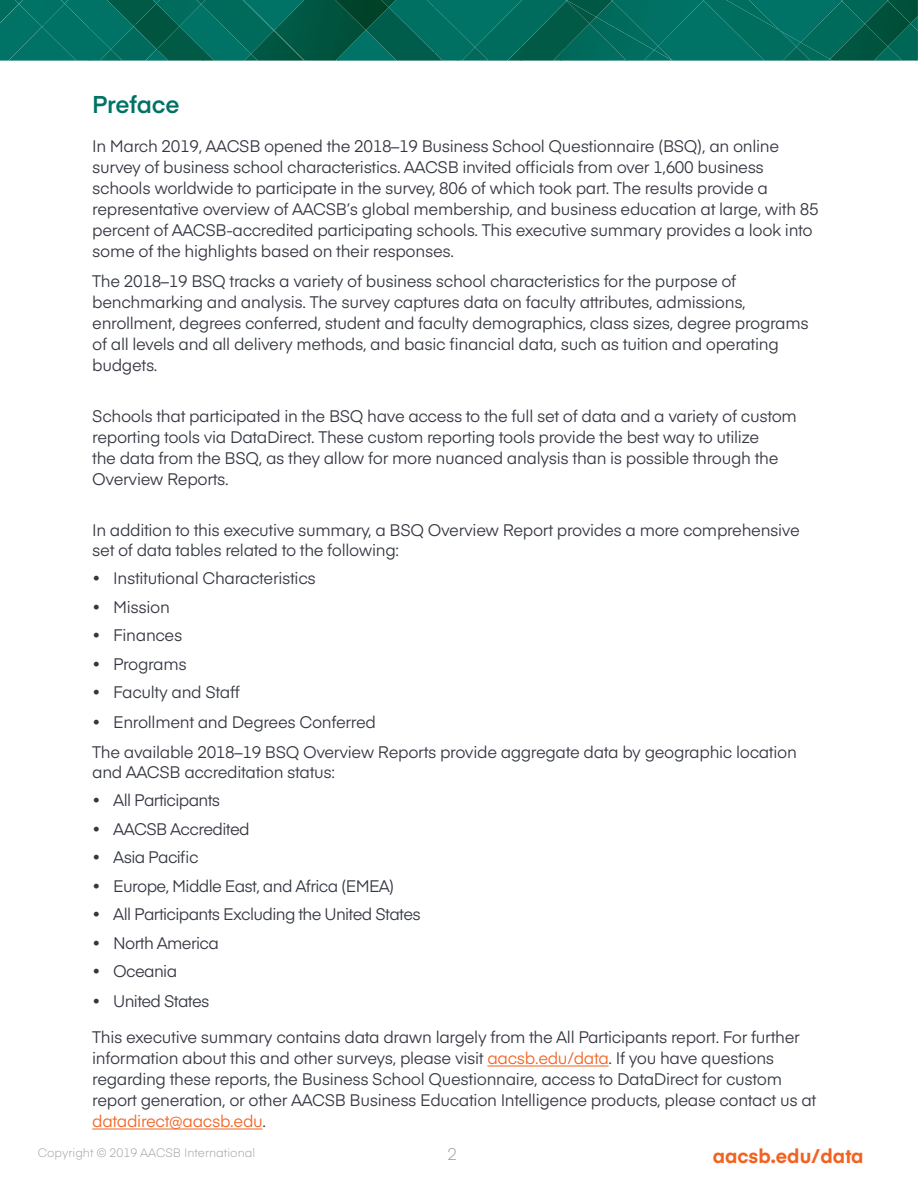
<style>
.page{position:relative;width:918px;height:1188px;background:#fff}
.page>*{position:absolute;margin:0;border:0;box-sizing:border-box;transform-origin:0 0}
.t1{font:600 24px "Eina 03";letter-spacing:-.01em;color:#007366}
.t2{font:700 19.5px "Eina 03";color:#f26322}
.t3{font:16.5px/21px "Eina 03";letter-spacing:-.02em;color:#343741}
.t4{font:16.5px "Eina 03";letter-spacing:-.04em;color:#343741}
.t5{font:300 16.5px "Eina 03";color:#9a9ba0}
.t6{font:300 12px "Eina 03";color:#9a9ba0}
.s1{color:#f26322}
</style>
<div class="page">
<img style="left:902px;top:31px;width:16px;height:30px">
<img style="left:902px;top:1px;width:9px;height:23px">
<svg style="left:911px;top:0;width:7px;height:31px"></svg>
<img style="left:902px;top:24px;width:9px;height:23px">
<svg style="left:74px;top:0;width:828px;height:61px"></svg>
<img style="left:488px;top:52px;width:16px;height:9px">
<img style="left:462px;top:47px;width:26px;height:14px">
<div style="left:0;top:0;width:74px;height:61px;background:#007366"></div>
<img style="left:19px;top:0;width:46px;height:27px">
<img style="left:244px;top:30px;width:30px;height:31px">
<img style="left:251px;top:31px;width:23px;height:30px">
<img style="left:274px;top:0;width:92px;height:61px">
<img style="left:366px;top:0;width:23px;height:30px">
<img style="left:329px;top:0;width:37px;height:30px">
<img style="left:375px;top:0;width:27px;height:7px">
<hr style="left:487px;top:1066px;width:122px;height:1px;background:#f26322">
<hr style="left:92px;top:1129px;width:171px;height:1px;background:#f26322">
<h1 class="t1" style="left:92px;top:86px;width:89px">Preface</h1>
<p class="t3" style="left:92px;top:135px;width:728px">In March 2019, AACSB opened the 2018–19 Business School Questionnaire (BSQ), an online survey of business school characteristics. AACSB invited officials from over 1,600 business schools worldwide to participate in the survey, 806 of which took part. The results provide a representative overview of AACSB’s global membership, and business education at large, with 85 percent of AACSB-accredited participating schools. This executive summary provides a look into some of the highlights based on their responses.</p>
<p class="t3" style="left:92px;top:270px;width:718px">The 2018–19 BSQ tracks a variety of business school characteristics for the purpose of benchmarking and analysis. The survey captures data on faculty attributes, admissions, enrollment, degrees conferred, student and faculty demographics, class sizes, degree programs of all levels and all delivery methods, and basic financial data, such as tuition and operating budgets.</p>
<p class="t3" style="left:92px;top:405px;width:706px">Schools that participated in the BSQ have access to the full set of data and a variety of custom reporting tools via DataDirect. These custom reporting tools provide the best way to utilize<br>the data from the BSQ, as they allow for more nuanced analysis than is possible through the Overview Reports.</p>
<p class="t3" style="left:92px;top:520px;width:709px;line-height:19.5px">In addition to this executive summary, a BSQ Overview Report provides a more comprehensive set of data tables related to the following:</p>
<p class="t3" style="left:92px;top:567px;width:225px">• Institutional Characteristics</p>
<p class="t3" style="left:92px;top:595px;width:79px">• Mission</p>
<p class="t3" style="left:92px;top:624px;width:92px">• Finances</p>
<p class="t3" style="left:92px;top:652px;width:96px">• Programs</p>
<p class="t3" style="left:92px;top:681px;width:149px">• Faculty and Staff</p>
<p class="t3" style="left:92px;top:706px;width:706px;line-height:30px">• Enrollment and Degrees Conferred<br>The available 2018–19 BSQ Overview Reports provide aggregate data by geographic location</p>
<p class="t3" style="left:92px;top:760px;width:244px">and AACSB accreditation status:</p>
<p class="t4" style="left:92px;top:788px;width:130px">• All Participants</p>
<p class="t4" style="left:92px;top:817px;width:159px">• AACSB Accredited</p>
<p class="t4" style="left:92px;top:845px;width:108px">• Asia Pacific</p>
<p class="t4" style="left:92px;top:874px;width:304px">• Europe, Middle East, and Africa (EMEA)</p>
<p class="t4" style="left:92px;top:902px;width:330px">• All Participants Excluding the United States</p>
<p class="t4" style="left:92px;top:931px;width:128px">• North America</p>
<p class="t4" style="left:92px;top:959px;width:86px">• Oceania</p>
<p class="t3" style="left:92px;top:982px;width:709px;line-height:36px">• United States<br>This executive summary contains data drawn largely from the All Participants report. For further</p>
<p class="t3" style="left:92px;top:1047px;width:726px">information about this and other surveys, please visit <span class="s1">aacsb.edu/data</span>. If you have questions regarding these reports, the Business School Questionnaire, access to DataDirect for custom report generation, or other AACSB Business Education Intelligence products, please contact us at <span class="s1">datadirect@aacsb.edu</span>.</p>
<p class="t6" style="left:38px;top:1143px;width:219px">Copyright © 2019 AACSB International</p>
<p class="t5" style="left:448px;top:1142px;width:11px">2</p>
<p class="t2" style="left:713px;top:1141px;width:152px">aacsb.edu/data</p>
</div>
